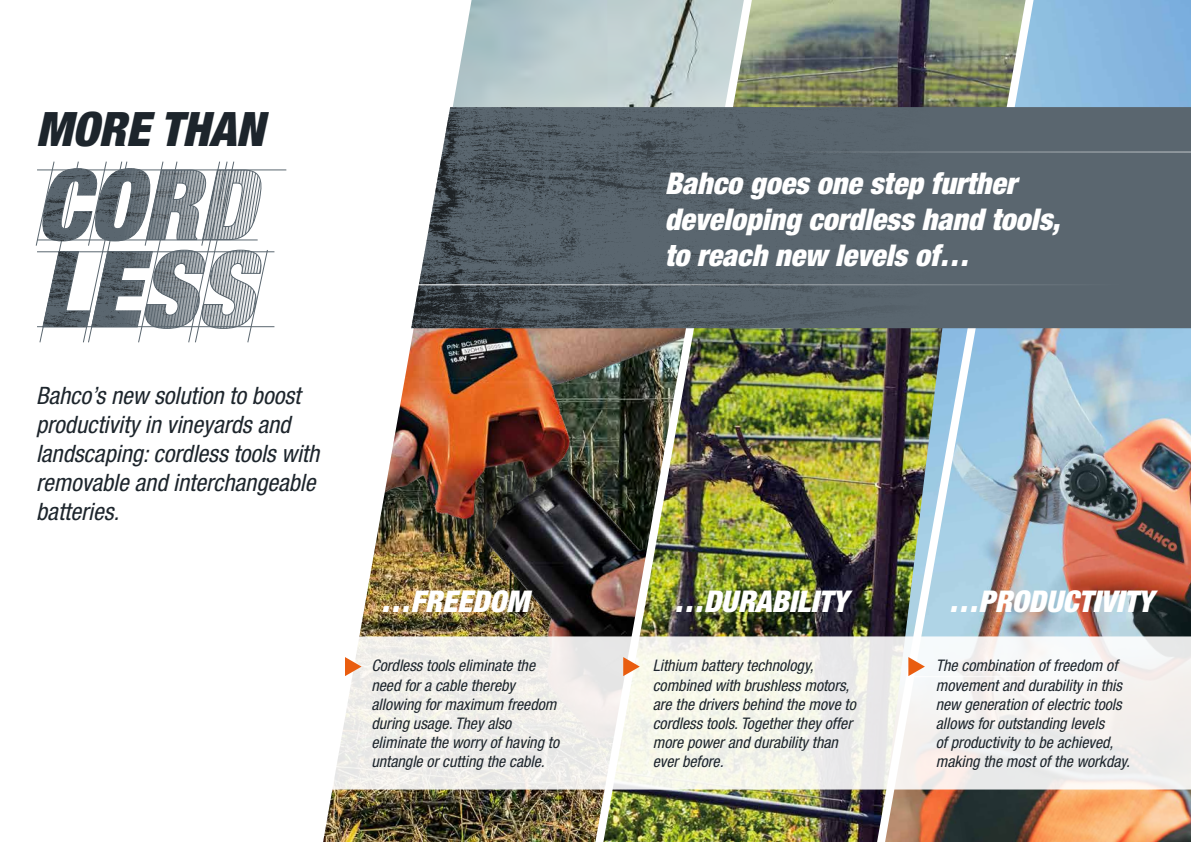
<style>
.page{position:relative;width:1191px;height:842px;background:#fff}
.page>*{position:absolute;margin:0;border:0;box-sizing:border-box;transform-origin:0 0}
.t1{font:italic 900 condensed 47.5px "Helvetica Neue";color:#1d252c}
.t2{font:italic 900 condensed 30px/36px "Helvetica Neue";color:#fff}
.t3{font:italic condensed 24px/28.8px "Helvetica Neue";color:#1d252c}
.t4{font:italic condensed 16px/19.2px "Helvetica Neue";color:#1d252c}
</style>
<div class="page">
<img style="left:476px;top:0;width:107px;height:842px">
<img style="left:476px;top:328px;width:107px;height:308px">
<img style="left:764px;top:0;width:101px;height:842px">
<img style="left:1045px;top:328px;width:146px;height:514px">
<img style="left:583px;top:0;width:181px;height:842px">
<img style="left:865px;top:0;width:180px;height:842px">
<img style="left:323px;top:0;width:153px;height:842px">
<div style="left:929px;top:107px;width:262px;height:221px;background:#5a666f"></div>
<img style="left:411px;top:107px;width:518px;height:221px">
<hr style="left:37px;top:170px;width:249px;height:1px;background:#5a666f">
<hr style="left:37px;top:252px;width:237px;height:1px;background:#5a666f">
<hr style="left:37px;top:326px;width:237px;height:1px;background:#5a666f">
<svg style="left:36px;top:161px;width:232px;height:182px"></svg>
<img style="left:42px;top:169px;width:220px;height:159px">
<hr style="left:415px;top:284px;width:706px;height:1px;background:#fff">
<hr style="left:742px;top:152px;width:449px;height:1px;background:#fff">
<svg style="left:330px;top:636px;width:279px;height:153px;fill:#efeeea"></svg>
<svg style="left:609px;top:636px;width:280px;height:153px;background:#f1f1ea"></svg>
<svg style="left:889px;top:636px;width:302px;height:153px;fill:#f4f0ed"></svg>
<svg style="left:623px;top:657px;width:17px;height:19px"></svg>
<svg style="left:908px;top:657px;width:17px;height:19px"></svg>
<svg style="left:345px;top:657px;width:16px;height:19px"></svg>
<h1 class="t1" style="left:36px;top:99px;width:229px">MORE THAN</h1>
<h3 class="t3" style="left:36px;top:381px;width:285px">Bahco’s new solution to boost productivity in vineyards and landscaping: cordless tools with removable and interchangeable batteries.</h3>
<h2 class="t2" style="left:664px;top:165px;width:397px">Bahco goes one step further developing cordless hand tools, to reach new levels of…</h2>
<h2 class="t2" style="left:380px;top:583px;width:150px">…FREEDOM</h2>
<h2 class="t2" style="left:674px;top:583px;width:175px">…DURABILITY</h2>
<h2 class="t2" style="left:948px;top:583px;width:206px">…PRODUCTIVITY</h2>
<p class="t4" style="left:371px;top:656px;width:189px">Cordless tools eliminate the need for a cable thereby allowing for maximum freedom during usage. They also eliminate the worry of having to untangle or cutting the cable.</p>
<p class="t4" style="left:653px;top:656px;width:205px">Lithium battery technology, combined with brushless motors, are the drivers behind the move to cordless tools. Together they offer more power and durability than ever before.</p>
<p class="t4" style="left:935px;top:656px;width:196px">The combination of freedom of movement and durability in this new generation of electric tools allows for outstanding levels<br>of productivity to be achieved, making the most of the workday.</p>
</div>
